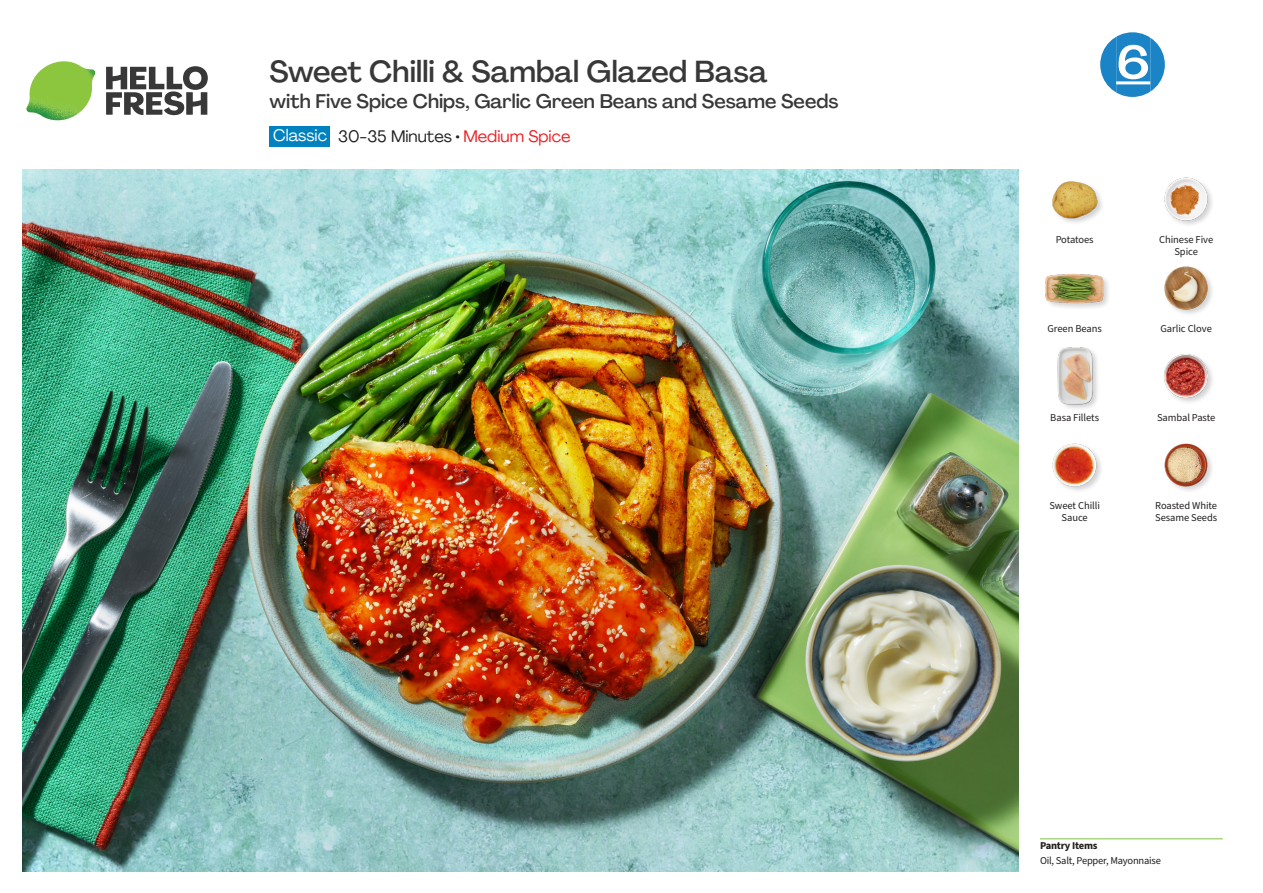
<style>
.page{position:relative;width:1263px;height:893px;background:#fff}
.page>*{position:absolute;margin:0;border:0;box-sizing:border-box;transform-origin:0 0}
._24_Recipe_Nr_Bag{font:500 45.9px "Agrandir";color:#fff;scale:1.18 1}
._15_Titel_UK{font:500 30px "Agrandir";color:#383839}
._15_Titel_UK-2{font:500 19.5px "Agrandir";color:#383839}
._02_Box_Type{font:16.5px "Agrandir";color:#231f20}
._02_Box_Type-2{font:16.5px "Agrandir";color:#fff}
._18_FRONT_ingredients_UK{font:10.5px/12px "Source Sans Pro";letter-spacing:-.005em;color:#231f20;text-align:center}
._14_Allergene_Text_7pt{font:10.5px "Source Sans Pro";letter-spacing:-.02em;color:#231f20}
._14_Allergene_Text_7pt-2{font:700 10.5px "Source Sans Pro";letter-spacing:-.02em;color:#231f20}
.s1{color:#ee1d23}
</style>
<div class="page">
<svg style="left:106px;top:66px;width:102px;height:49px"></svg>
<img style="left:26px;top:61px;width:69px;height:59px">
<img style="left:22px;top:170px;width:997px;height:702px">
<hr style="left:1040px;top:838px;width:183px;height:1px;background:#81c340">
<div style="left:270px;top:126px;width:60px;height:20px;background:#0082bf"></div>
<div style="left:1057px;top:346px;width:43px;height:66px;background:#231f20;opacity:.2"></div>
<img style="left:1057px;top:347px;width:43px;height:58px">
<img style="left:1052px;top:443px;width:49px;height:48px">
<img style="left:1164px;top:443px;width:48px;height:48px">
<img style="left:1163px;top:354px;width:50px;height:48px">
<img style="left:1052px;top:181px;width:50px;height:42px">
<div style="left:1045px;top:272px;width:65px;height:38px;background:#231f20;opacity:.2"></div>
<img style="left:1046px;top:272px;width:57px;height:38px">
<img style="left:1164px;top:266px;width:48px;height:48px">
<img style="left:1164px;top:177px;width:48px;height:48px">
<svg style="left:1100px;top:32px;width:65px;height:65px"></svg>
<p class="_15_Titel_UK" style="left:270px;top:53px;width:499px">Sweet Chilli &amp; Sambal Glazed Basa</p>
<p class="_15_Titel_UK-2" style="left:270px;top:89px;width:570px">with Five Spice Chips, Garlic Green Beans and Sesame Seeds</p>
<p class="_02_Box_Type-2" style="left:273px;top:125px;width:55px">Classic</p>
<p class="_02_Box_Type" style="left:338px;top:126px;width:234px">30-35 Minutes • <span class="s1">Medium Spice</span></p>
<p class="_24_Recipe_Nr_Bag" style="left:1116px;top:34px;width:30px">6</p>
<p class="_18_FRONT_ingredients_UK" style="left:1056px;top:234px;width:40px">Potatoes</p>
<p class="_18_FRONT_ingredients_UK" style="left:1159px;top:234px;width:56px">Chinese Five<br>Spice</p>
<p class="_18_FRONT_ingredients_UK" style="left:1047px;top:323px;width:56px">Green Beans</p>
<p class="_18_FRONT_ingredients_UK" style="left:1160px;top:323px;width:53px">Garlic Clove</p>
<p class="_18_FRONT_ingredients_UK" style="left:1050px;top:411px;width:50px">Basa Fillets</p>
<p class="_18_FRONT_ingredients_UK" style="left:1157px;top:411px;width:60px">Sambal Paste</p>
<p class="_18_FRONT_ingredients_UK" style="left:1049px;top:500px;width:52px">Sweet Chilli<br>Sauce</p>
<p class="_18_FRONT_ingredients_UK" style="left:1155px;top:500px;width:64px;text-align:left">Roasted White<br>Sesame Seeds</p>
<p class="_14_Allergene_Text_7pt-2" style="left:1040px;top:839px;width:59px">Pantry Items</p>
<p class="_14_Allergene_Text_7pt" style="left:1040px;top:854px;width:122px">Oil, Salt, Pepper, Mayonnaise</p>
</div>
